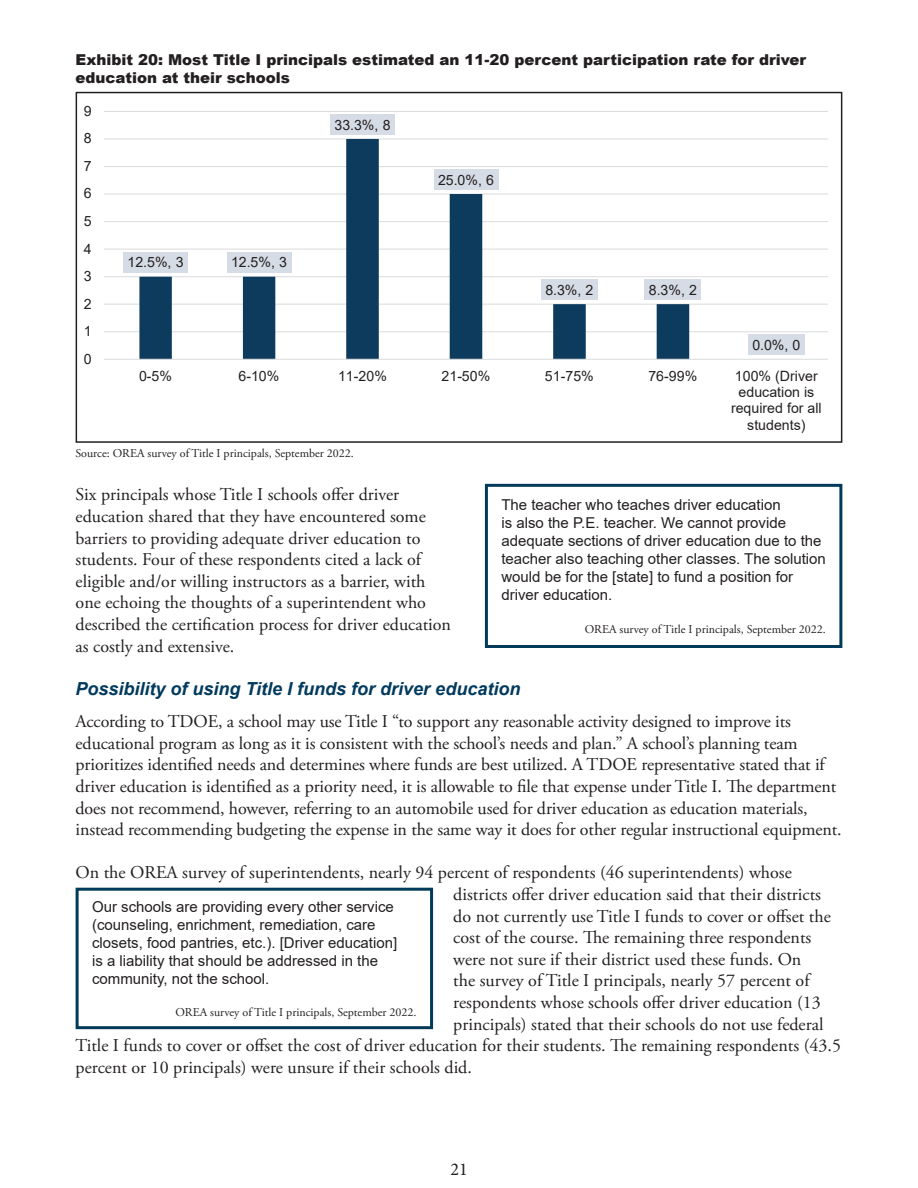
<style>
.page{position:relative;width:918px;height:1188px;background:#fff}
.page>*{position:absolute;margin:0;border:0;box-sizing:border-box;transform-origin:0 0}
.t1{font:18px/21.6px "Adobe Garamond Pro";color:#231f20}
.t2{font:italic 700 18px "Arial";color:#003a5d}
.t3{font:18px "Minion Pro";color:#231f20}
.t4{font:15px/18px "Arial";color:#231f20}
.t5{font:900 15px/18px "Arial";color:#231f20}
.t6{font:14.1px/16.4px "Arial";color:#231f20;text-align:center}
.t7{font:12px "Adobe Garamond Pro";color:#231f20}
</style>
<div class="page">
<hr style="left:104px;top:331px;width:724px;height:1px;background:#dcdddf">
<hr style="left:104px;top:304px;width:724px;height:1px;background:#dcdddf">
<hr style="left:104px;top:276px;width:724px;height:1px;background:#dcdddf">
<hr style="left:104px;top:249px;width:724px;height:1px;background:#dcdddf">
<hr style="left:104px;top:221px;width:724px;height:1px;background:#dcdddf">
<hr style="left:104px;top:193px;width:724px;height:2px;background:#dcdddf">
<hr style="left:104px;top:166px;width:724px;height:1px;background:#dcdddf">
<hr style="left:104px;top:138px;width:724px;height:1px;background:#dcdddf">
<hr style="left:104px;top:111px;width:724px;height:1px;background:#dcdddf">
<svg style="left:139px;top:139px;width:550px;height:220px"></svg>
<hr style="left:104px;top:359px;width:724px;height:1px;background:#dcdddf">
<div style="left:123px;top:252px;width:65px;height:20px;background:#d6dce5"></div>
<div style="left:227px;top:252px;width:64px;height:20px;background:#d6dce5"></div>
<div style="left:330px;top:114px;width:65px;height:21px;background:#d6dce5"></div>
<div style="left:434px;top:169px;width:64px;height:21px;background:#d6dce5"></div>
<div style="left:541px;top:279px;width:57px;height:21px;background:#d6dce5"></div>
<div style="left:645px;top:279px;width:56px;height:21px;background:#d6dce5"></div>
<div style="left:748px;top:334px;width:57px;height:21px;background:#d6dce5"></div>
<div style="left:76px;top:92px;width:766px;height:351px;border:2px solid #231f20"></div>
<div style="left:485px;top:484px;width:357px;height:164px;border:3px solid #023b5a"></div>
<div style="left:76px;top:888px;width:357px;height:141px;border:3px solid #023b5a"></div>
<p class="t5" style="left:76px;top:50px;width:732px">Exhibit 20: Most Title I principals estimated an 11-20 percent participation rate for driver education at their schools</p>
<p class="t6" style="left:84px;top:103px;width:9px">9</p>
<p class="t6" style="left:84px;top:130px;width:9px">8</p>
<p class="t6" style="left:84px;top:158px;width:9px">7</p>
<p class="t6" style="left:84px;top:185px;width:9px">6</p>
<p class="t6" style="left:84px;top:213px;width:9px">5</p>
<p class="t6" style="left:84px;top:240px;width:9px">4</p>
<p class="t6" style="left:84px;top:268px;width:9px">3</p>
<p class="t6" style="left:84px;top:295px;width:9px">2</p>
<p class="t6" style="left:84px;top:323px;width:9px">1</p>
<p class="t6" style="left:84px;top:350px;width:9px">0</p>
<p class="t6" style="left:128px;top:254px;width:58px">12.5%, 3</p>
<p class="t6" style="left:231px;top:254px;width:58px">12.5%, 3</p>
<p class="t6" style="left:335px;top:116px;width:58px">33.3%, 8</p>
<p class="t6" style="left:438px;top:171px;width:58px">25.0%, 6</p>
<p class="t6" style="left:545px;top:282px;width:50px">8.3%, 2</p>
<p class="t6" style="left:649px;top:282px;width:50px">8.3%, 2</p>
<p class="t6" style="left:752px;top:337px;width:50px">0.0%, 0</p>
<p class="t6" style="left:139px;top:367px;width:35px">0-5%</p>
<p class="t6" style="left:239px;top:367px;width:43px">6-10%</p>
<p class="t6" style="left:338px;top:367px;width:50px">11-20%</p>
<p class="t6" style="left:442px;top:367px;width:50px">21-50%</p>
<p class="t6" style="left:545px;top:367px;width:50px">51-75%</p>
<p class="t6" style="left:648px;top:367px;width:50px">76-99%</p>
<p class="t6" style="left:731px;top:367px;width:92px">100% (Driver education is required for all students)</p>
<p class="t7" style="left:76px;top:446px;width:280px">Source: OREA survey of Title I principals, September 2022.</p>
<p class="t1" style="left:76px;top:484px;width:377px">Six principals whose Title I schools offer driver education shared that they have encountered some barriers to providing adequate driver education to students. Four of these respondents cited a lack of eligible and/or willing instructors as a barrier, with one echoing the thoughts of a superintendent who described the certification process for driver education as costly and extensive.</p>
<p class="t2" style="left:76px;top:676px;width:446px">Possibility of using Title I funds for driver education</p>
<p class="t1" style="left:76px;top:711px;width:768px">According to TDOE, a school may use Title I “to support any reasonable activity designed to improve its educational program as long as it is consistent with the school’s needs and plan.” A school’s planning team prioritizes identified needs and determines where funds are best utilized. A TDOE representative stated that if driver education is identified as a priority need, it is allowable to file that expense under Title I. The department does not recommend, however, referring to an automobile used for driver education as education materials, instead recommending budgeting the expense in the same way it does for other regular instructional equipment.</p>
<p class="t1" style="left:76px;top:862px;width:718px">On the OREA survey of superintendents, nearly 94 percent of respondents (46 superintendents) whose</p>
<p class="t1" style="left:453px;top:884px;width:369px">districts offer driver education said that their districts</p>
<p class="t1" style="left:453px;top:906px;width:379px">do not currently use Title I funds to cover or offset the</p>
<p class="t1" style="left:453px;top:927px;width:360px">cost of the course. The remaining three respondents</p>
<p class="t1" style="left:453px;top:949px;width:350px">were not sure if their district used these funds. On</p>
<p class="t1" style="left:453px;top:970px;width:358px">the survey of Title I principals, nearly 57 percent of</p>
<p class="t1" style="left:453px;top:992px;width:369px">respondents whose schools offer driver education (13</p>
<p class="t1" style="left:453px;top:1014px;width:372px">principals) stated that their schools do not use federal</p>
<p class="t1" style="left:76px;top:1035px;width:767px">Title I funds to cover or offset the cost of driver education for their students. The remaining respondents (43.5</p>
<p class="t1" style="left:76px;top:1057px;width:398px">percent or 10 principals) were unsure if their schools did.</p>
<p class="t4" style="left:501px;top:496px;width:326px">The teacher who teaches driver education<br>is also the P.E. teacher. We cannot provide adequate sections of driver education due to the teacher also teaching other classes. The solution would be for the [state] to fund a position for driver education.</p>
<p class="t7" style="left:585px;top:622px;width:243px">OREA survey of Title I principals, September 2022.</p>
<p class="t4" style="left:92px;top:897px;width:307px">Our schools are providing every other service (counseling, enrichment, remediation, care closets, food pantries, etc.). [Driver education] is a liability that should be addressed in the community, not the school.</p>
<p class="t7" style="left:175px;top:1005px;width:243px">OREA survey of Title I principals, September 2022.</p>
<p class="t3" style="left:450px;top:1157px;width:19px">21</p>
</div>
